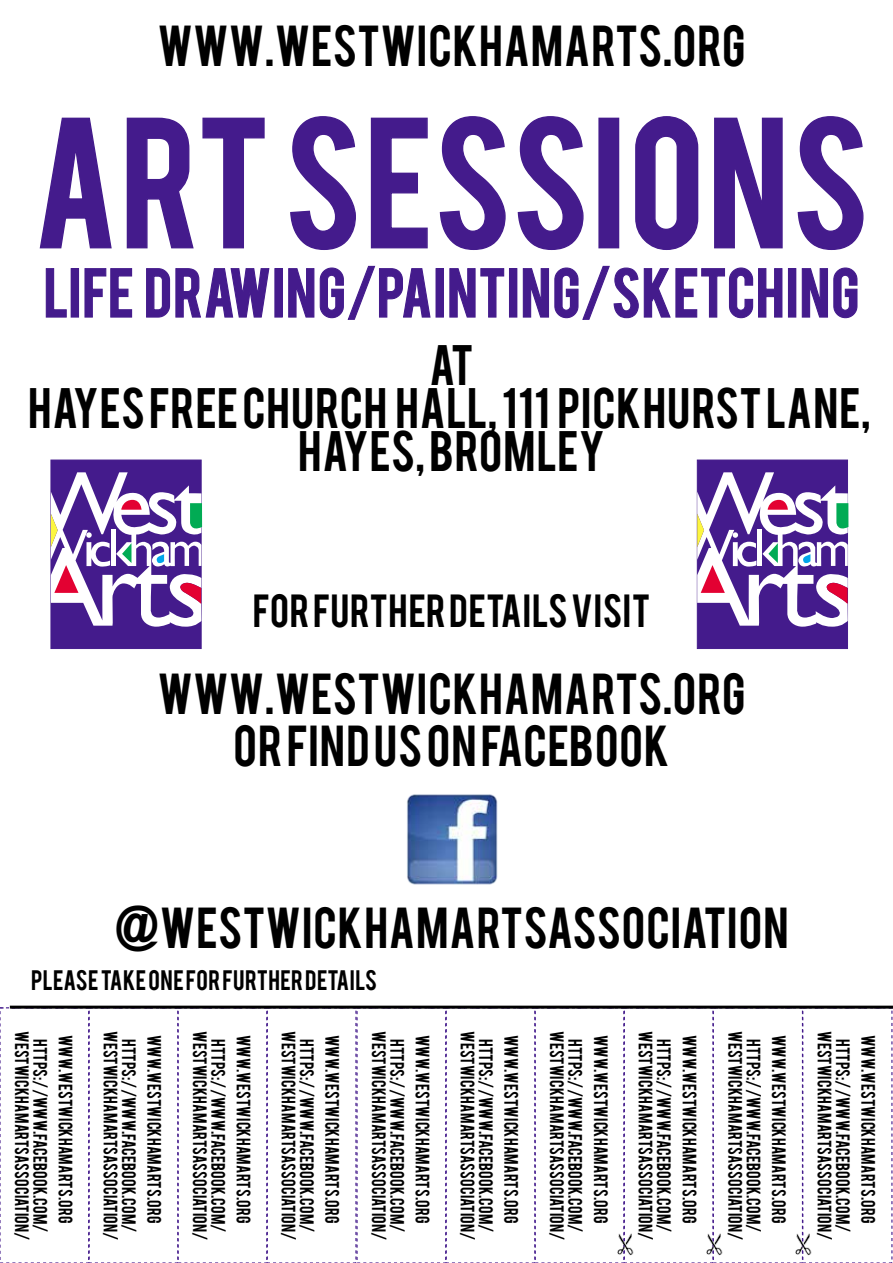
<style>
.page{position:relative;width:893px;height:1263px;background:#fff}
.page>*{position:absolute;margin:0;border:0;box-sizing:border-box;transform-origin:0 0}
.t1{font:145.35px "Bebas";letter-spacing:.02em;color:#441b8c}
.t2{font:54.3px "Bebas";letter-spacing:.02em;color:#441b8c}
.t3{font:45.45px "Bebas";letter-spacing:.015em;color:#000}
.t4{font:44.85px/42.9px "Bebas";letter-spacing:.015em;color:#000;text-align:center}
.t5{font:36.45px "Bebas";letter-spacing:.02em;color:#000}
.t6{font:22.2px "Bebas";letter-spacing:.015em;color:#000}
.t7{font:15.3px/25.5px "Bebas";letter-spacing:.015em;color:#000;scale:.95 1}
</style>
<div class="page">
<div style="left:51px;top:460px;width:150px;height:189px;background:#441b8c"></div>
<svg style="left:51px;top:472px;width:151px;height:155px"></svg>
<div style="left:697px;top:460px;width:151px;height:189px;background:#441b8c"></div>
<svg style="left:697px;top:472px;width:151px;height:155px"></svg>
<svg style="left:39px;top:117px;width:73px;height:132px"></svg>
<svg style="left:126px;top:117px;width:68px;height:132px"></svg>
<svg style="left:202px;top:117px;width:63px;height:132px"></svg>
<svg style="left:290px;top:116px;width:66px;height:134px"></svg>
<svg style="left:370px;top:117px;width:58px;height:132px"></svg>
<svg style="left:439px;top:116px;width:67px;height:134px"></svg>
<svg style="left:517px;top:116px;width:67px;height:134px"></svg>
<div style="left:598px;top:118px;width:21px;height:130px;border:1px solid #441b8c"></div>
<svg style="left:635px;top:116px;width:64px;height:134px"></svg>
<svg style="left:714px;top:117px;width:69px;height:132px"></svg>
<svg style="left:797px;top:116px;width:67px;height:134px"></svg>
<div style="left:88px;top:1007px;width:90px;height:256px;border:1px dashed #441b8c"></div>
<div style="left:266px;top:1007px;width:91px;height:256px;border:1px dashed #441b8c"></div>
<div style="left:445px;top:1007px;width:90px;height:256px;border:1px dashed #441b8c"></div>
<div style="left:535px;top:1007px;width:90px;height:256px;border:1px dashed #441b8c"></div>
<div style="left:623px;top:1007px;width:91px;height:256px;border:1px dashed #441b8c"></div>
<img style="left:407px;top:794px;width:91px;height:91px">
<hr style="left:10px;top:1006px;width:883px;height:3px;background:#000">
<svg style="left:45px;top:268px;width:22px;height:50px"></svg>
<div style="left:71px;top:268px;width:8px;height:50px;border:1px solid #441b8c"></div>
<svg style="left:84px;top:268px;width:49px;height:50px"></svg>
<svg style="left:146px;top:268px;width:124px;height:50px"></svg>
<div style="left:274px;top:268px;width:9px;height:50px;border:1px solid #441b8c"></div>
<svg style="left:288px;top:265px;width:143px;height:55px"></svg>
<div style="left:435px;top:268px;width:9px;height:50px;border:1px solid #441b8c"></div>
<svg style="left:449px;top:268px;width:56px;height:50px"></svg>
<div style="left:509px;top:268px;width:8px;height:50px;border:1px solid #441b8c"></div>
<svg style="left:522px;top:265px;width:261px;height:55px"></svg>
<div style="left:788px;top:268px;width:8px;height:50px;border:1px solid #441b8c"></div>
<svg style="left:801px;top:267px;width:57px;height:52px"></svg>
<img style="left:787px;top:1226px;width:36px;height:37px">
<img style="left:696px;top:1226px;width:38px;height:37px">
<img style="left:608px;top:1226px;width:37px;height:37px">
<h3 class="t3" style="left:158px;top:13px;width:590px">WWW.WESTWICKHAMARTS.ORG</h3>
<h1 class="t1" style="left:34px;top:77px;width:837px">ART SESSIONS</h1>
<h2 class="t2" style="left:44px;top:253px;width:817px">LIFE DRAWING/PAINTING/SKETCHING</h2>
<h3 class="t4" style="left:28px;top:340px;width:844px">AT<br>HAYES FREE CHURCH HALL, 111 PICKHURST LANE,<br>HAYES, BROMLEY</h3>
<h3 class="t5" style="left:253px;top:584px;width:399px">FOR FURTHER DETAILS VISIT</h3>
<h3 class="t3" style="left:158px;top:661px;width:590px">WWW.WESTWICKHAMARTS.ORG</h3>
<h3 class="t3" style="left:233px;top:713px;width:438px">OR FIND US ON FACEBOOK</h3>
<h3 class="t3" style="left:115px;top:895px;width:675px">@WESTWICKHAMARTSASSOCIATION</h3>
<h3 class="t6" style="left:31px;top:964px;width:347px">PLEASE TAKE ONE FOR FURTHER DETAILS</h3>
<p class="t7" style="left:36px;top:1031px;width:222px;rotate:90deg">WESTWICKHAMARTSASSOCIATION/</p>
<p class="t7" style="left:168px;top:1035px;width:210px;rotate:90deg">WWW.WESTWICKHAMARTS.ORG<br>HTTPS://WWW.FACEBOOK.COM/</p>
<p class="t7" style="left:124px;top:1031px;width:222px;rotate:90deg">WESTWICKHAMARTSASSOCIATION/</p>
<p class="t7" style="left:258px;top:1035px;width:210px;rotate:90deg">WWW.WESTWICKHAMARTS.ORG<br>HTTPS://WWW.FACEBOOK.COM/</p>
<p class="t7" style="left:214px;top:1031px;width:222px;rotate:90deg">WESTWICKHAMARTSASSOCIATION/</p>
<p class="t7" style="left:346px;top:1035px;width:210px;rotate:90deg">WWW.WESTWICKHAMARTS.ORG<br>HTTPS://WWW.FACEBOOK.COM/</p>
<p class="t7" style="left:302px;top:1031px;width:222px;rotate:90deg">WESTWICKHAMARTSASSOCIATION/</p>
<p class="t7" style="left:436px;top:1035px;width:210px;rotate:90deg">WWW.WESTWICKHAMARTS.ORG<br>HTTPS://WWW.FACEBOOK.COM/</p>
<p class="t7" style="left:393px;top:1031px;width:222px;rotate:90deg">WESTWICKHAMARTSASSOCIATION/</p>
<p class="t7" style="left:525px;top:1035px;width:210px;rotate:90deg">WWW.WESTWICKHAMARTS.ORG<br>HTTPS://WWW.FACEBOOK.COM/</p>
<p class="t7" style="left:481px;top:1031px;width:222px;rotate:90deg">WESTWICKHAMARTSASSOCIATION/</p>
<p class="t7" style="left:615px;top:1035px;width:210px;rotate:90deg">WWW.WESTWICKHAMARTS.ORG<br>HTTPS://WWW.FACEBOOK.COM/</p>
<p class="t7" style="left:571px;top:1031px;width:222px;rotate:90deg">WESTWICKHAMARTSASSOCIATION/</p>
<p class="t7" style="left:703px;top:1035px;width:210px;rotate:90deg">WWW.WESTWICKHAMARTS.ORG<br>HTTPS://WWW.FACEBOOK.COM/</p>
<p class="t7" style="left:659px;top:1031px;width:222px;rotate:90deg">WESTWICKHAMARTSASSOCIATION/</p>
<p class="t7" style="left:793px;top:1035px;width:210px;rotate:90deg">WWW.WESTWICKHAMARTS.ORG<br>HTTPS://WWW.FACEBOOK.COM/</p>
<p class="t7" style="left:749px;top:1031px;width:222px;rotate:90deg">WESTWICKHAMARTSASSOCIATION/</p>
<p class="t7" style="left:882px;top:1035px;width:210px;rotate:90deg">WWW.WESTWICKHAMARTS.ORG<br>HTTPS://WWW.FACEBOOK.COM/</p>
<p class="t7" style="left:838px;top:1031px;width:222px;rotate:90deg">WESTWICKHAMARTSASSOCIATION/</p>
<p class="t7" style="left:79px;top:1035px;width:210px;rotate:90deg">WWW.WESTWICKHAMARTS.ORG<br>HTTPS://WWW.FACEBOOK.COM/</p>
</div>
